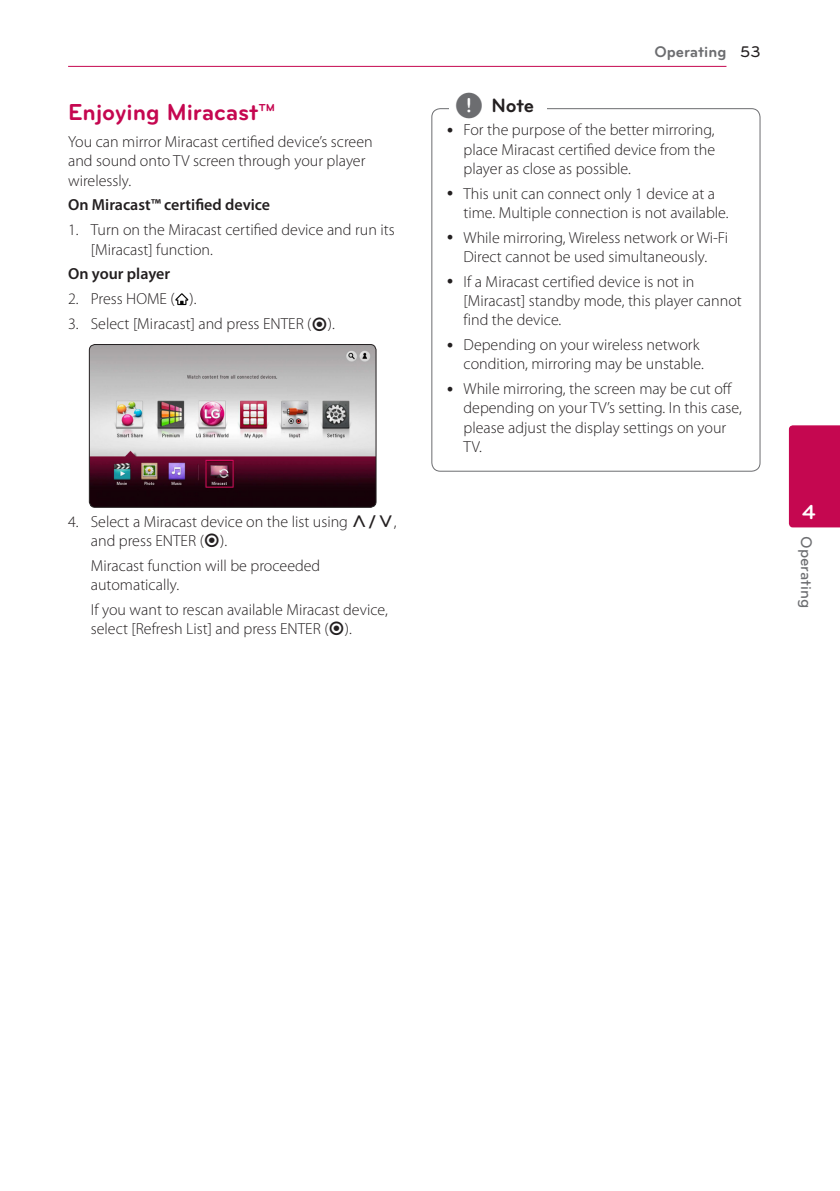
<style>
.page{position:relative;width:840px;height:1191px;background:#fff}
.page>*{position:absolute;margin:0;border:0;box-sizing:border-box;transform-origin:0 0}
.Title_2{font:700 24px "Bryant LG";color:#c50750}
.t1{font:700 21px "Bryant LG";color:#fff}
.t2{font:700 20px "Bryant LG";color:#231f20}
.Content_text_Light{font:300 16px/19.2px "Myriad Pro";color:#231f20}
.Content_text_Num{font:300 16px/19.2px "Myriad Pro";color:#231f20}
.Contents_Text_Sub_Nu{font:300 16px/19.2px "Myriad Pro";color:#231f20}
.Content_text_Num-2{font:600 16px "Myriad Pro";color:#231f20}
.t3{font:700 16px "Bryant LG";color:#6c6d70}
.t4{font:500 16px "Bryant LG";color:#6c6d70}
.s1{font-family:"UPSYS Common";font-weight:400}
.s2{font-family:"UPSYS Common";font-weight:400;font-size:30px;color:#6c6d70}
.s3{font-weight:500;color:#231f20}
</style>
<div class="page">
<hr style="left:68px;top:66px;width:658px;height:1px;background:#c50750">
<div style="left:788px;top:425px;width:51px;height:102px;background:#c50750"></div>
<svg style="left:175px;top:293px;width:13px;height:12px"></svg>
<img style="left:89px;top:344px;width:287px;height:163px">
<div style="left:89px;top:344px;width:287px;height:164px;border:1px solid #231f20;border-radius:6px"></div>
<div style="left:431px;top:108px;width:329px;height:364px;border:1px solid #6c6d70;border-radius:9px"></div>
<div style="left:449px;top:102px;width:97px;height:20px;background:#fff"></div>
<p class="Title_2" style="left:68px;top:97px;width:209px">Enjoying Miracast™</p>
<p class="Content_text_Light" style="left:68px;top:132px;width:306px">You can mirror Miracast certified device’s screen and sound onto TV screen through your player wirelessly.</p>
<p class="Content_text_Num-2" style="left:68px;top:195px;width:203px">On Miracast™ certified device</p>
<p class="Content_text_Num" style="left:91px;top:220px;width:305px;text-indent:-23px">1. Turn on the Miracast certified device and run its [Miracast] function.</p>
<p class="Content_text_Num-2" style="left:68px;top:264px;width:103px">On your player</p>
<p class="Content_text_Num" style="left:68px;top:289px;width:130px">2. Press HOME ( ).</p>
<p class="Content_text_Num" style="left:68px;top:314px;width:268px">3. Select [Miracast] and press ENTER (<span class="s1">b</span>).</p>
<p class="Content_text_Num" style="left:91px;top:512px;width:307px;text-indent:-23px">4. Select a Miracast device on the list using <span class="s1">W/S</span>, and press ENTER (<span class="s1">b</span>).</p>
<p class="Contents_Text_Sub_Nu" style="left:91px;top:556px;width:231px">Miracast function will be proceeded automatically.</p>
<p class="Contents_Text_Sub_Nu" style="left:91px;top:600px;width:298px">If you want to rescan available Miracast device, select [Refresh List] and press ENTER (<span class="s1">b</span>).</p>
<p class="t2" style="left:454px;top:93px;width:81px"><span class="s2">,</span> Note</p>
<p class="t3" style="left:654px;top:42px;width:108px">Operating <span class="s3">53</span></p>
<p class="Content_text_Light" style="left:463px;top:120px;width:253px;text-align:justify">For the purpose of the better mirroring, place Miracast certified device from the player as close as possible.</p>
<p class="Content_text_Light" style="left:463px;top:183px;width:266px">This unit can connect only 1 device at a time. Multiple connection is not available.</p>
<p class="Content_text_Light" style="left:463px;top:228px;width:266px">While mirroring, Wireless network or Wi-Fi<br>Direct cannot be used simultaneously.</p>
<p class="Content_text_Light" style="left:463px;top:272px;width:279px">If a Miracast certified device is not in [Miracast] standby mode, this player cannot find the device.</p>
<p class="Content_text_Light" style="left:463px;top:335px;width:241px">Depending on your wireless network condition, mirroring may be unstable.</p>
<p class="Content_text_Light" style="left:463px;top:379px;width:279px">While mirroring, the screen may be cut off depending on your TV’s setting. In this case, please adjust the display settings on your TV.</p>
<h2 class="t1" style="left:801px;top:499px;width:15px">4</h2>
<p class="t4" style="left:815px;top:536px;width:73px;rotate:90deg">Operating</p>
</div>
